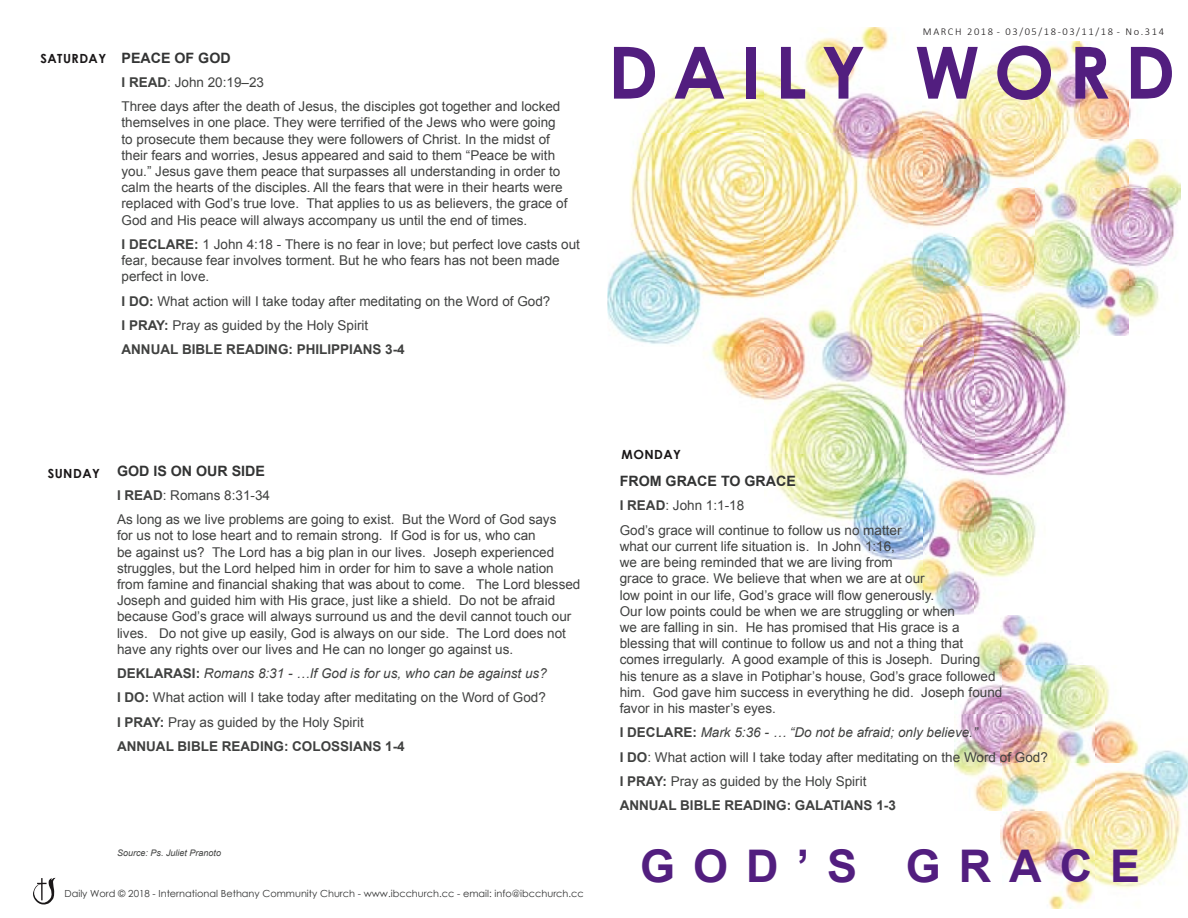
<style>
.page{position:relative;width:1188px;height:918px;background:#fff}
.page>*{position:absolute;margin:0;border:0;box-sizing:border-box;transform-origin:0 0}
.t1{font:700 72px "Century Gothic";letter-spacing:.2em;color:#521e7f}
.t2{font:700 45px "Arial";letter-spacing:.4em;color:#521e7f}
.t3{font:700 14.25px "Arial";color:#333434}
.t4{font:13.5px/16.2px "Arial";color:#404140}
.t5{font:700 12.6px "Century Gothic";letter-spacing:.035em;color:#1a1718}
.t6{font:300 10.5px "Calibri";letter-spacing:.15em;color:#1a1718}
.t7{font:9.75px "Century Gothic";color:#333434}
.t8{font:italic 9px "Arial";color:#404140}
.s1{font-weight:700}
.s2{font-style:italic}
</style>
<div class="page">
<img style="left:608px;top:27px;width:314px;height:565px">
<img style="left:922px;top:109px;width:53px;height:506px">
<img style="left:975px;top:335px;width:105px;height:274px">
<img style="left:944px;top:42px;width:236px;height:293px">
<svg style="left:33px;top:878px;width:23px;height:27px"></svg>
<img style="left:954px;top:615px;width:234px;height:294px">
<p class="t5" style="left:41px;top:49px;width:67px">SATURDAY</p>
<p class="t3" style="left:122px;top:48px;width:111px">PEACE OF GOD</p>
<p class="t4" style="left:122px;top:70px;width:440px;line-height:24.3px"><span class="s1">I READ</span>: John 20:19–23<br>Three days after the death of Jesus, the disciples got together and locked</p>
<p class="t4" style="left:122px;top:115px;width:447px">themselves in one place. They were terrified of the Jews who were going to prosecute them because they were followers of Christ. In the midst of their fears and worries, Jesus appeared and said to them “Peace be with you.” Jesus gave them peace that surpasses all understanding in order to calm the hearts of the disciples. All the fears that were in their hearts were replaced with God’s true love. That applies to us as believers, the grace of God and His peace will always accompany us until the end of times.</p>
<p class="t4" style="left:122px;top:236px;width:460px"><span class="s1">I DECLARE:</span> 1 John 4:18 - There is no fear in love; but perfect love casts out fear, because fear involves torment. But he who fears has not been made perfect in love.</p>
<p class="t4" style="left:122px;top:289px;width:430px;line-height:24.3px"><span class="s1">I DO:</span> What action will I take today after meditating on the Word of God?<br><span class="s1">I PRAY:</span> Pray as guided by the Holy Spirit<br><span class="s1">ANNUAL BIBLE READING: PHILIPPIANS 3-4</span></p>
<p class="t6" style="left:923px;top:25px;width:243px">MARCH 2018 - 03/05/18-03/11/18 - No.314</p>
<h1 class="t1" style="left:608px;top:18px;width:569px">DAILY WORD</h1>
<p class="t5" style="left:48px;top:464px;width:54px">SUNDAY</p>
<p class="t3" style="left:117px;top:461px;width:150px">GOD IS ON OUR SIDE</p>
<p class="t4" style="left:117px;top:483px;width:441px;line-height:24.3px"><span class="s1">I READ</span>: Romans 8:31-34<br>As long as we live problems are going to exist. But the Word of God says</p>
<p class="t4" style="left:117px;top:528px;width:465px">for us not to lose heart and to remain strong. If God is for us, who can<br>be against us? The Lord has a big plan in our lives. Joseph experienced struggles, but the Lord helped him in order for him to save a whole nation from famine and financial shaking that was about to come. The Lord blessed Joseph and guided him with His grace, just like a shield. Do not be afraid because God’s grace will always surround us and the devil cannot touch our lives. Do not give up easily, God is always on our side. The Lord does not have any rights over our lives and He can no longer go against us.</p>
<p class="t4" style="left:117px;top:661px;width:431px;line-height:24.3px"><span class="s1">DEKLARASI:</span> <span class="s2">Romans 8:31 - …If God is for us, who can be against us?<br></span><span class="s1">I DO:</span> What action will I take today after meditating on the Word of God?<br><span class="s1">I PRAY:</span> Pray as guided by the Holy Spirit<br><span class="s1">ANNUAL BIBLE READING: COLOSSIANS 1-4</span></p>
<p class="t8" style="left:117px;top:847px;width:106px">Source: Ps. Juliet Pranoto</p>
<p class="t7" style="left:64px;top:887px;width:521px">Daily Word © 2018 - International Bethany Community Church - www.ibcchurch.cc - email: info@ibcchurch.cc</p>
<p class="t5" style="left:622px;top:445px;width:61px">MONDAY</p>
<p class="t3" style="left:620px;top:472px;width:178px">FROM GRACE TO GRACE</p>
<p class="t4" style="left:620px;top:494px;width:283px;line-height:24.3px"><span class="s1">I READ</span>: John 1:1-18<br>God’s grace will continue to follow us no matter</p>
<p class="t4" style="left:620px;top:538px;width:384px">what our current life situation is. In John 1:16,<br>we are being reminded that we are living from<br>grace to grace. We believe that when we are at our<br>low point in our life, God’s grace will flow generously.<br>Our low points could be when we are struggling or when<br>we are falling in sin. He has promised that His grace is a blessing that will continue to follow us and not a thing that comes irregularly. A good example of this is Joseph. During<br>his tenure as a slave in Potiphar’s house, God’s grace followed him. God gave him success in everything he did. Joseph found favor in his master’s eyes.</p>
<p class="t4" style="left:620px;top:720px;width:430px;line-height:24.3px"><span class="s1">I DECLARE:</span> <span class="s2">Mark 5:36 - … “Do not be afraid; only believe.”<br></span><span class="s1">I DO</span>: What action will I take today after meditating on the Word of God?<br><span class="s1">I PRAY:</span> Pray as guided by the Holy Spirit<br><span class="s1">ANNUAL BIBLE READING: GALATIANS 1-3</span></p>
<h2 class="t2" style="left:640px;top:837px;width:502px">GOD’S GRACE</h2>
</div>
